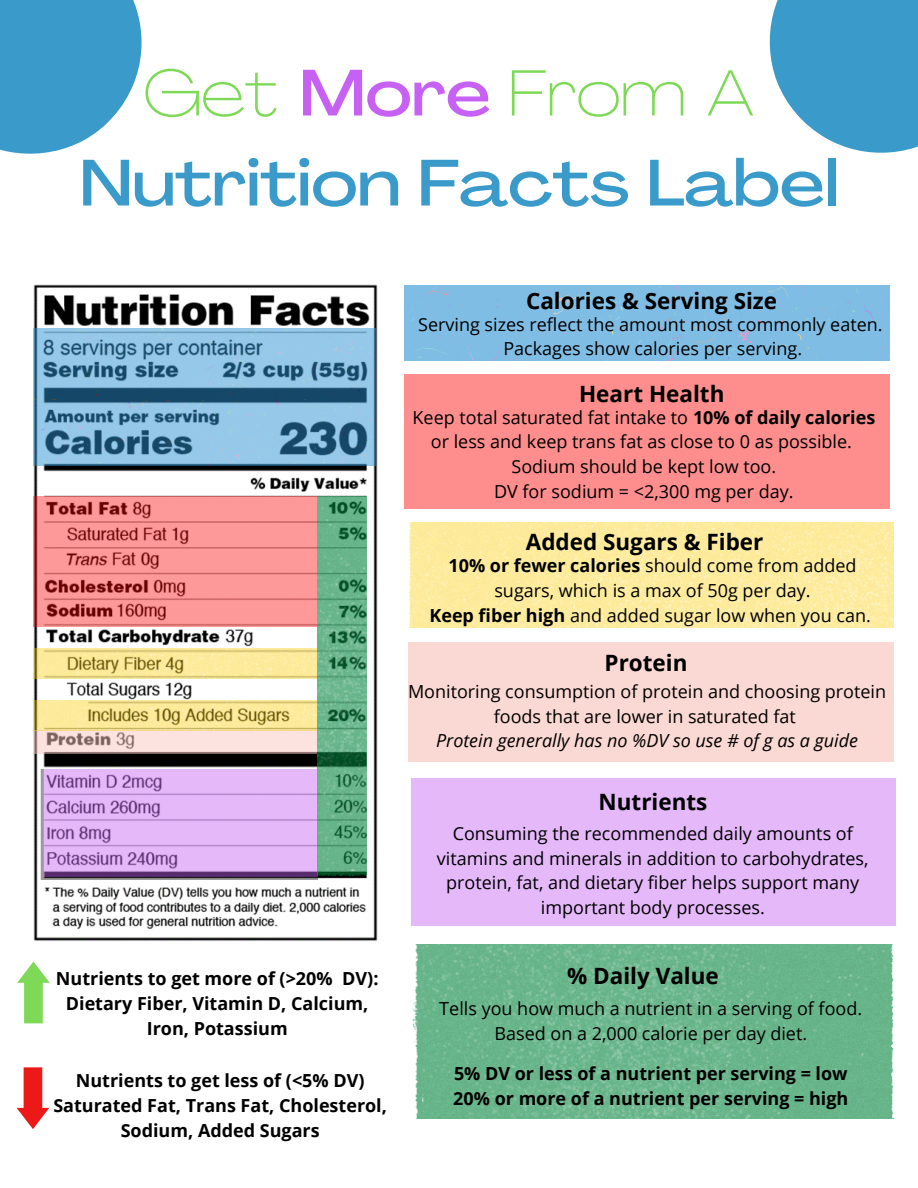
<style>
.page{position:relative;width:918px;height:1188px;background:#fff}
.page>*{position:absolute;margin:0;border:0;box-sizing:border-box;transform-origin:0 0}
.t1{font:500 expanded 64.5px/90px "Agrandir";color:#3a9bcb;text-align:center}
.t2{font:700 22.5px "Open Sans";color:#000}
.t3{font:18px/24.8px "Open Sans";color:#000;text-align:center}
.t4{font:700 18px/24.8px "Open Sans";color:#000;text-align:center}
.t5{font:italic 18px "Open Sans";color:#000}
.s1{font-weight:100;color:#7ed957}
.s2{color:#c661f4}
.s3{font-weight:700}
</style>
<div class="page">
<img style="left:33px;top:284px;width:345px;height:657px">
<img style="left:33px;top:701px;width:284px;height:52px">
<img style="left:33px;top:329px;width:342px;height:137px">
<img style="left:33px;top:497px;width:284px;height:129px">
<img style="left:33px;top:648px;width:284px;height:31px">
<img style="left:317px;top:497px;width:50px;height:383px">
<svg style="left:41px;top:770px;width:276px;height:110px;background:#cfa4e4"></svg>
<img style="left:412px;top:945px;width:482px;height:173px">
<svg style="left:17px;top:1067px;width:32px;height:62px"></svg>
<div style="left:405px;top:286px;width:485px;height:74px;background:#7fbde5"></div>
<img style="left:409px;top:523px;width:485px;height:104px">
<div style="left:411px;top:778px;width:484px;height:147px;background:#e5b8fa"></div>
<svg style="left:17px;top:962px;width:33px;height:61px"></svg>
<svg style="left:0;top:0;width:142px;height:154px;background:#54a8d1"></svg>
<svg style="left:769px;top:0;width:149px;height:153px;background:#53a8d1"></svg>
<h1 class="t1" style="left:80px;top:54px;width:760px"><span class="s1">Get</span> <span class="s2">More</span> <span class="s1">From A<br></span>Nutrition Facts Label</h1>
<p class="t2" style="left:526px;top:285px;width:253px">Calories &amp; Serving Size</p>
<p class="t3" style="left:418px;top:311px;width:466px">Serving sizes reflect the amount most commonly eaten.<br>Packages show calories per serving.</p>
<p class="t2" style="left:579px;top:378px;width:147px">Heart Health</p>
<p class="t3" style="left:413px;top:404px;width:464px">Keep total saturated fat intake to <span class="s3">10% of daily calories </span>or less and keep trans fat as close to 0 as possible.<br>Sodium should be kept low too.<br>DV for sodium = &lt;2,300 mg per day.</p>
<p class="t2" style="left:526px;top:526px;width:239px">Added Sugars &amp; Fiber</p>
<p class="t3" style="left:429px;top:553px;width:443px"><span class="s3">10% or fewer calories</span> should come from added sugars, which is a max of 50g per day.<br><span class="s3">Keep fiber high</span> and added sugar low when you can.</p>
<p class="t2" style="left:605px;top:647px;width:84px">Protein</p>
<p class="t3" style="left:408px;top:678px;width:480px">Monitoring consumption of protein and choosing protein foods that are lower in saturated fat</p>
<p class="t5" style="left:436px;top:728px;width:423px">Protein generally has no %DV so use # of g as a guide</p>
<p class="t4" style="left:56px;top:966px;width:324px">Nutrients to get more of (&gt;20% DV):<br>Dietary Fiber, Vitamin D, Calcium,<br>Iron, Potassium</p>
<p class="t4" style="left:53px;top:1068px;width:335px">Nutrients to get less of (&lt;5% DV)<br>Saturated Fat, Trans Fat, Cholesterol,<br>Sodium, Added Sugars</p>
<p class="t2" style="left:599px;top:786px;width:110px">Nutrients</p>
<p class="t3" style="left:437px;top:821px;width:433px">Consuming the recommended daily amounts of vitamins and minerals in addition to carbohydrates, protein, fat, and dietary fiber helps support many important body processes.</p>
<p class="t2" style="left:567px;top:960px;width:153px">% Daily Value</p>
<p class="t3" style="left:439px;top:996px;width:424px">Tells you how much a nutrient in a serving of food.<br>Based on a 2,000 calorie per day diet.</p>
<p class="t4" style="left:453px;top:1061px;width:397px;text-align:left">5% DV or less of a nutrient per serving = low<br>20% or more of a nutrient per serving = high</p>
</div>
